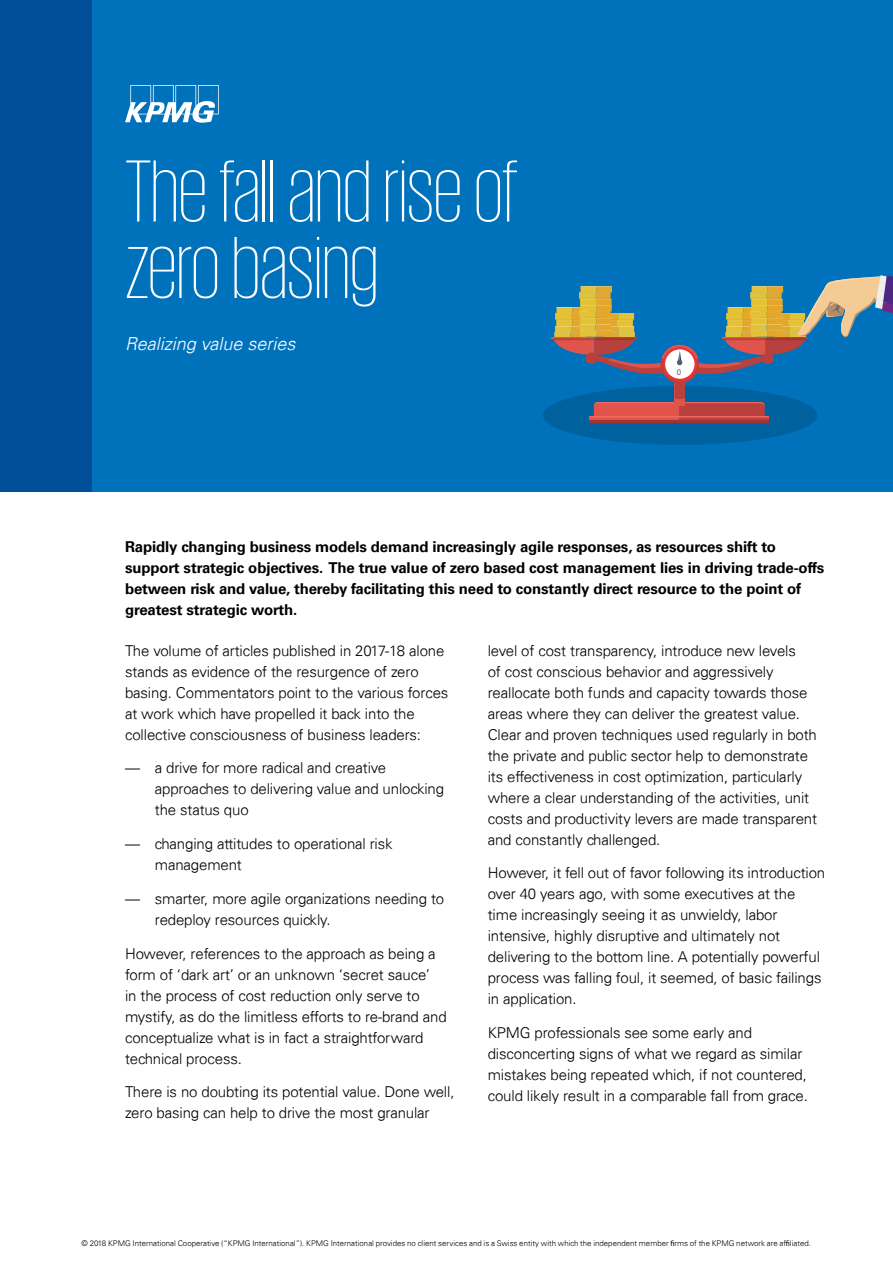
<style>
.page{position:relative;width:893px;height:1263px;background:#fff}
.page>*{position:absolute;margin:0;border:0;box-sizing:border-box;transform-origin:0 0}
.t1{font:200 90px/76.5px "KPMG";color:#fff}
.t2{font:italic 300 18px "Univers 45";color:#fff}
.t3{font:300 15px/21px "Univers 45";letter-spacing:-.01em;color:#000}
.t4{font:700 15px/21px "Univers 65";letter-spacing:-.01em;color:#000}
.t5{font:8.55px "OCRA Std";color:#486179}
.t6{font:300 7.8px "Univers 45";color:#000}
.s1{font-family:"Univers LT Std"}
</style>
<div class="page">
<div style="left:49px;top:0;width:844px;height:491px;background:#0072bc"></div>
<div style="left:0;top:0;width:91px;height:491px;background:#004e98"></div>
<svg style="left:125px;top:85px;width:94px;height:38px"></svg>
<div style="left:543px;top:386px;width:274px;height:59px;background:#00619f;border-radius:50%"></div>
<hr style="left:590px;top:420px;width:179px;height:2px;background:#a13332">
<hr style="left:551px;top:337px;width:43px;height:1px;background:#e0544c">
<svg style="left:553px;top:275px;width:340px;height:145px"></svg>
<h1 class="t1" style="left:125px;top:151px;width:394px">The fall and rise of zero basing</h1>
<p class="t2" style="left:125px;top:332px;width:172px">Realizing value series</p>
<p class="t5" style="left:677px;top:367px;width:6px">0</p>
<p class="t4" style="left:125px;top:537px;width:701px">Rapidly changing business models demand increasingly agile responses, as resources shift to support strategic objectives. The true value of zero based cost management lies in driving trade-offs between risk and value, thereby facilitating this need to constantly direct resource to the point of greatest strategic worth.</p>
<p class="t3" style="left:125px;top:640px;width:325px">The volume of articles published in 2017-18 alone stands as evidence of the resurgence of zero basing. Commentators point to the various forces at work which have propelled it back into the collective consciousness of business leaders:</p>
<p class="t3" style="left:155px;top:758px;width:291px;text-indent:-30px">— a drive for more radical and creative approaches to delivering value and unlocking the status quo</p>
<p class="t3" style="left:155px;top:833px;width:239px;text-indent:-30px">— changing attitudes to operational risk management</p>
<p class="t3" style="left:155px;top:888px;width:291px;text-indent:-30px">— smarter, more agile organizations needing to redeploy resources quickly.</p>
<p class="t3" style="left:125px;top:943px;width:323px">However, references to the approach as being a form of ‘dark art’ or an unknown ‘secret sauce’<br>in the process of cost reduction only serve to mystify, as do the limitless efforts to re-brand and conceptualize what is in fact a straightforward technical process.</p>
<p class="t3" style="left:125px;top:1082px;width:331px">There is no doubting its potential value. Done well, zero basing can help to drive the most granular</p>
<p class="t3" style="left:488px;top:640px;width:331px">level of cost transparency, introduce new levels<br>of cost conscious behavior and aggressively reallocate both funds and capacity towards those areas where they can deliver the greatest value.<br>Clear and proven techniques used regularly in both the private and public sector help to demonstrate its effectiveness in cost optimization, particularly where a clear understanding of the activities, unit costs and productivity levers are made transparent and constantly challenged.</p>
<p class="t3" style="left:488px;top:863px;width:339px">However, it fell out of favor following its introduction over 40 years ago, with some executives at the time increasingly seeing it as unwieldy, labor intensive, highly disruptive and ultimately not delivering to the bottom line. A potentially powerful process was falling foul, it seemed, of basic failings in application.</p>
<p class="t3" style="left:488px;top:1022px;width:322px">KPMG professionals see some early and disconcerting signs of what we regard as similar mistakes being repeated which, if not countered, could likely result in a comparable fall from grace.</p>
<p class="t6" style="left:82px;top:1239px;width:731px">© 2018 KPMG International Cooperative (“KPMG International”). KPMG International provides no client services and is a Swiss entity with which the independent member <span class="s1">fi</span>rms of the KPMG network are af<span class="s1">fi</span>liated.</p>
</div>
